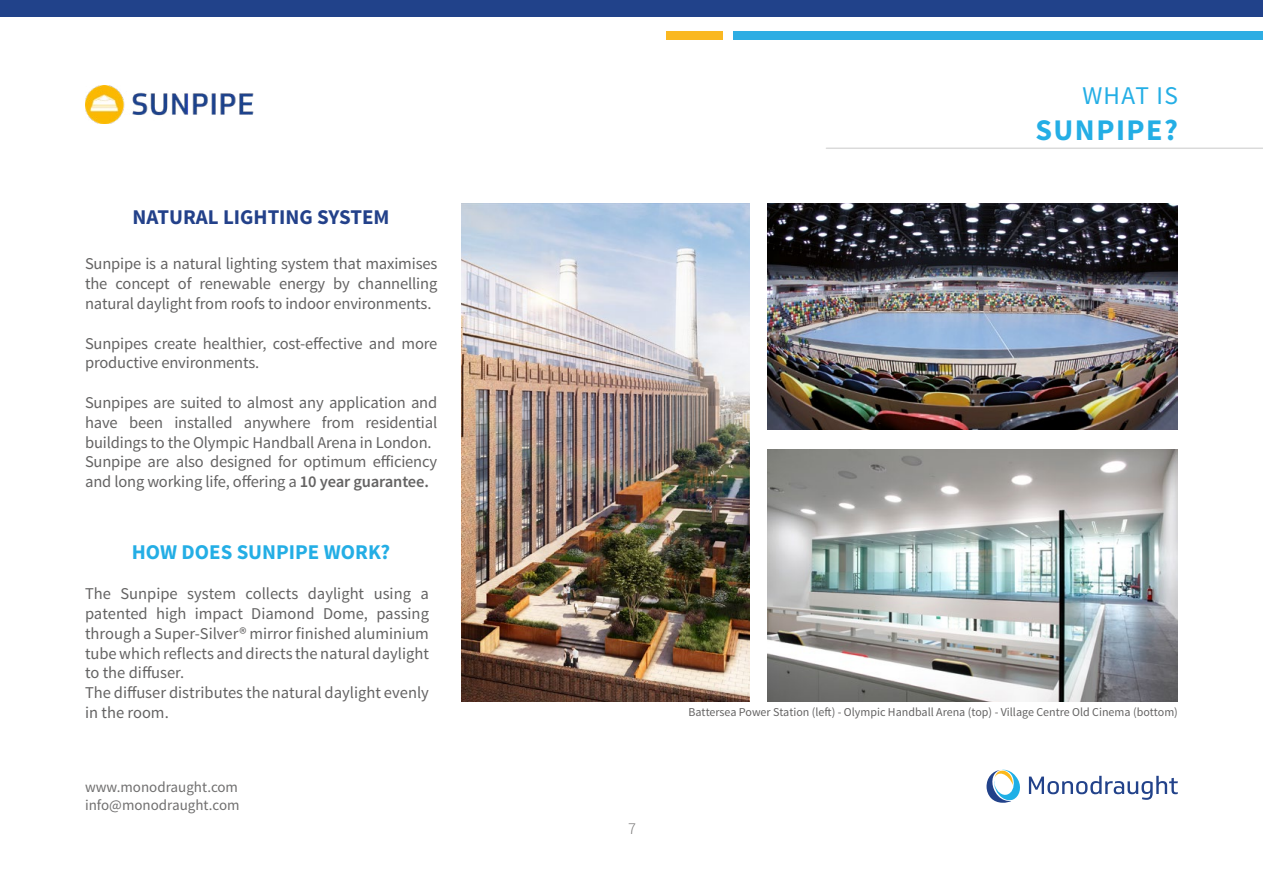
<style>
.page{position:relative;width:1263px;height:893px;background:#fff}
.page>*{position:absolute;margin:0;border:0;box-sizing:border-box;transform-origin:0 0}
.t1{font:700 30px "Source Sans Pro";letter-spacing:.05em;color:#24aee5}
.t2{font:25.5px "Source Sans Pro";letter-spacing:.05em;color:#24aee5}
.t3{font:700 21px "Source Sans Pro";color:#23418a}
.t4{font:700 21px "Source Sans Pro";color:#24aee5}
.t5{font:16.5px/19.8px "Source Sans Pro";letter-spacing:-.01em;color:#646363}
.t6{font:300 16.5px "Source Sans Pro";color:#706f6f}
.t7{font:15px/18px "Source Sans Pro";color:#706f6f}
.t8{font:12px "Source Sans Pro";color:#646363}
.s1{font-weight:600}
</style>
<div class="page">
<div style="left:0;top:0;width:1263px;height:16px;background:#21428a"></div>
<div style="left:733px;top:31px;width:530px;height:9px;background:#2eade3"></div>
<div style="left:666px;top:31px;width:56px;height:9px;background:#fab821"></div>
<svg style="left:986px;top:769px;width:34px;height:34px"></svg>
<svg style="left:1029px;top:776px;width:149px;height:24px"></svg>
<hr style="left:826px;top:148px;width:437px;height:1px;background:#dadada">
<img style="left:85px;top:85px;width:169px;height:39px">
<img style="left:768px;top:449px;width:410px;height:252px">
<img style="left:768px;top:204px;width:410px;height:226px">
<img style="left:461px;top:204px;width:288px;height:497px">
<p class="t3" style="left:132px;top:204px;width:259px">NATURAL LIGHTING SYSTEM</p>
<p class="t5" style="left:85px;top:254px;width:354px;text-align:justify">Sunpipe is a natural lighting system that maximises the concept of renewable energy by channelling natural daylight from roofs to indoor environments.</p>
<p class="t5" style="left:85px;top:333px;width:354px">Sunpipes create healthier, cost-effective and more productive environments.</p>
<p class="t5" style="left:85px;top:393px;width:354px">Sunpipes are suited to almost any application and have been installed anywhere from residential buildings to the Olympic Handball Arena in London.<br>Sunpipe are also designed for optimum efficiency and long working life, offering a <span class="s1">10 year guarantee.</span></p>
<p class="t4" style="left:132px;top:538px;width:260px">HOW DOES SUNPIPE WORK?</p>
<p class="t5" style="left:85px;top:584px;width:345px">The Sunpipe system collects daylight using a patented high impact Diamond Dome, passing through a Super-Silver® mirror finished aluminium tube which reflects and directs the natural daylight to the diffuser.<br>The diffuser distributes the natural daylight evenly in the room.</p>
<p class="t7" style="left:85px;top:779px;width:156px">www.monodraught.com info@monodraught.com</p>
<h2 class="t2" style="left:1082px;top:80px;width:97px">WHAT IS</h2>
<h1 class="t1" style="left:1035px;top:111px;width:144px">SUNPIPE?</h1>
<p class="t6" style="left:628px;top:819px;width:9px">7</p>
<p class="t8" style="left:688px;top:704px;width:491px">Battersea Power Station (left) - Olympic Handball Arena (top) - Village Centre Old Cinema (bottom)</p>
</div>
